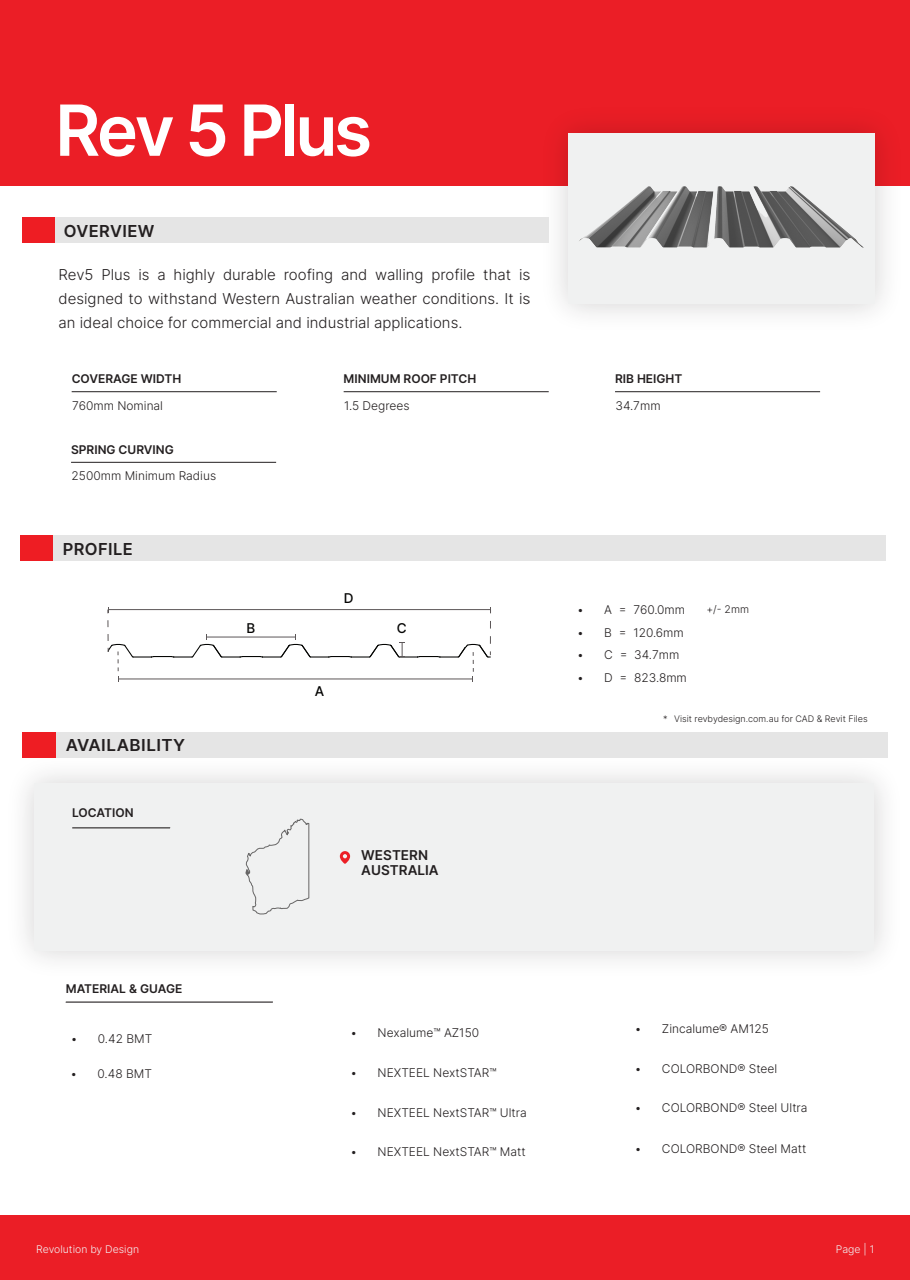
<style>
.page{position:relative;width:910px;height:1280px;background:#fff}
.page>*{position:absolute;margin:0;border:0;box-sizing:border-box;transform-origin:0 0}
.t1{font:600 70.5px "Inter";letter-spacing:-.05em;color:#fff}
.t2{font:600 16.5px "Inter";letter-spacing:.025em;color:#231f20}
.t3{font:300 15px/24px "Inter";color:#231f20;text-align:justify}
.t4{font:600 13.5px/15.5px "Inter";color:#231f20}
.t5{font:500 13.5px "Inter";color:#050504}
.t6{font:300 12px "Inter";color:#231f20}
.t7{font:600 12px "Inter";color:#231f20}
.t8{font:300 10.5px "Inter";color:#f2f3f4}
.t9{font:300 10.5px "Inter";color:#231f20}
.t10{font:300 9px "Inter";color:#231f20}
.s1{color:#fff}
</style>
<div class="page">
<hr style="left:72px;top:391px;width:205px;height:1px;background:#231f20">
<hr style="left:71px;top:462px;width:205px;height:1px;background:#231f20">
<hr style="left:344px;top:391px;width:205px;height:1px;background:#231f20">
<hr style="left:615px;top:391px;width:205px;height:1px;background:#231f20">
<img style="left:22px;top:745px;width:862px;height:215px">
<div style="left:35px;top:784px;width:839px;height:167px;background:#f0f1f1"></div>
<hr style="left:66px;top:1002px;width:207px;height:1px;background:#231f20">
<hr style="left:72px;top:827px;width:98px;height:1px;background:#231f20">
<svg style="left:107px;top:607px;width:384px;height:75px"></svg>
<svg style="left:340px;top:851px;width:10px;height:13px"></svg>
<svg style="left:245px;top:819px;width:65px;height:96px"></svg>
<div style="left:0;top:0;width:910px;height:186px;background:#eb1e26"></div>
<div style="left:568px;top:133px;width:307px;height:171px;background:#f0f1f1"></div>
<img style="left:579px;top:186px;width:285px;height:62px">
<div style="left:26px;top:218px;width:523px;height:25px;background:#e5e5e5"></div>
<div style="left:22px;top:218px;width:32px;height:25px;background:#ee1d23"></div>
<div style="left:27px;top:732px;width:861px;height:26px;background:#e5e5e5"></div>
<div style="left:23px;top:732px;width:33px;height:26px;background:#ee1d23"></div>
<div style="left:25px;top:535px;width:861px;height:26px;background:#e5e5e5"></div>
<div style="left:21px;top:535px;width:32px;height:26px;background:#ee1d23"></div>
<div style="left:0;top:1216px;width:910px;height:64px;background:#eb1e26"></div>
<h1 class="t1" style="left:55px;top:79px;width:318px">Rev 5 Plus</h1>
<h1 class="t1" style="left:48px;top:91px;width:424px">Hi Front Quad</h1>
<h2 class="t2" style="left:64px;top:219px;width:92px">OVERVIEW</h2>
<p class="t3" style="left:59px;top:263px;width:473px">Rev5 Plus is a highly durable roofing and walling profile that is designed to withstand Western Australian weather conditions. It is an ideal choice for commercial and industrial applications.</p>
<p class="t7" style="left:72px;top:370px;width:111px">COVERAGE WIDTH</p>
<p class="t6" style="left:72px;top:397px;width:92px">760mm Nominal</p>
<p class="t7" style="left:71px;top:441px;width:104px">SPRING CURVING</p>
<p class="t6" style="left:72px;top:467px;width:146px">2500mm Minimum Radius</p>
<h2 class="t2" style="left:63px;top:536px;width:72px">PROFILE</h2>
<p class="t5" style="left:246px;top:618px;width:10px">B</p>
<h2 class="t2" style="left:66px;top:733px;width:121px">AVAILABILITY</h2>
<p class="t7" style="left:72px;top:804px;width:63px">LOCATION</p>
<p class="t7" style="left:66px;top:979px;width:118px">MATERIAL &amp; GUAGE</p>
<p class="t6" style="left:71px;top:1030px;width:83px">• 0.42 BMT</p>
<p class="t6" style="left:71px;top:1064px;width:83px">• 0.48 BMT</p>
<p class="t7" style="left:344px;top:370px;width:134px">MINIMUM ROOF PITCH</p>
<p class="t6" style="left:344px;top:397px;width:67px">1.5 Degrees</p>
<p class="t5" style="left:344px;top:588px;width:11px">D</p>
<p class="t5" style="left:315px;top:681px;width:11px">A</p>
<p class="t5" style="left:397px;top:618px;width:11px">C</p>
<p class="t4" style="left:361px;top:846px;width:79px">WESTERN<br>AUSTRALIA</p>
<p class="t6" style="left:351px;top:1024px;width:130px">• Nexalume™ AZ150</p>
<p class="t6" style="left:351px;top:1064px;width:147px">• NEXTEEL NextSTAR™</p>
<p class="t6" style="left:351px;top:1104px;width:178px">• NEXTEEL NextSTAR™ Ultra</p>
<p class="t7" style="left:615px;top:370px;width:69px">RIB HEIGHT</p>
<p class="t6" style="left:615px;top:397px;width:47px">34.7mm</p>
<p class="t6" style="left:577px;top:601px;width:109px">• A = 760.0mm</p>
<p class="t6" style="left:577px;top:623px;width:108px">• B = 120.6mm</p>
<p class="t6" style="left:577px;top:646px;width:104px">• C = 34.7mm</p>
<p class="t6" style="left:577px;top:668px;width:111px">• D = 823.8mm</p>
<p class="t9" style="left:706px;top:602px;width:44px">+/- 2mm</p>
<p class="t10" style="left:663px;top:712px;width:206px">*<span class="s1">C</span>Visit revbydesign.com.au for CAD &amp; Revit Files</p>
<p class="t6" style="left:635px;top:1020px;width:135px">• Zincalume® AM125</p>
<p class="t6" style="left:635px;top:1060px;width:144px">• COLORBOND® Steel</p>
<p class="t6" style="left:635px;top:1099px;width:174px">• COLORBOND® Steel Ultra</p>
<p class="t6" style="left:351px;top:1142px;width:177px">• NEXTEEL NextSTAR™ Matt</p>
<p class="t6" style="left:635px;top:1139px;width:173px">• COLORBOND® Steel Matt</p>
<p class="t8" style="left:36px;top:1241px;width:104px">Revolution by Design</p>
<p class="t8" style="left:836px;top:1241px;width:40px">Page | 1</p>
</div>
